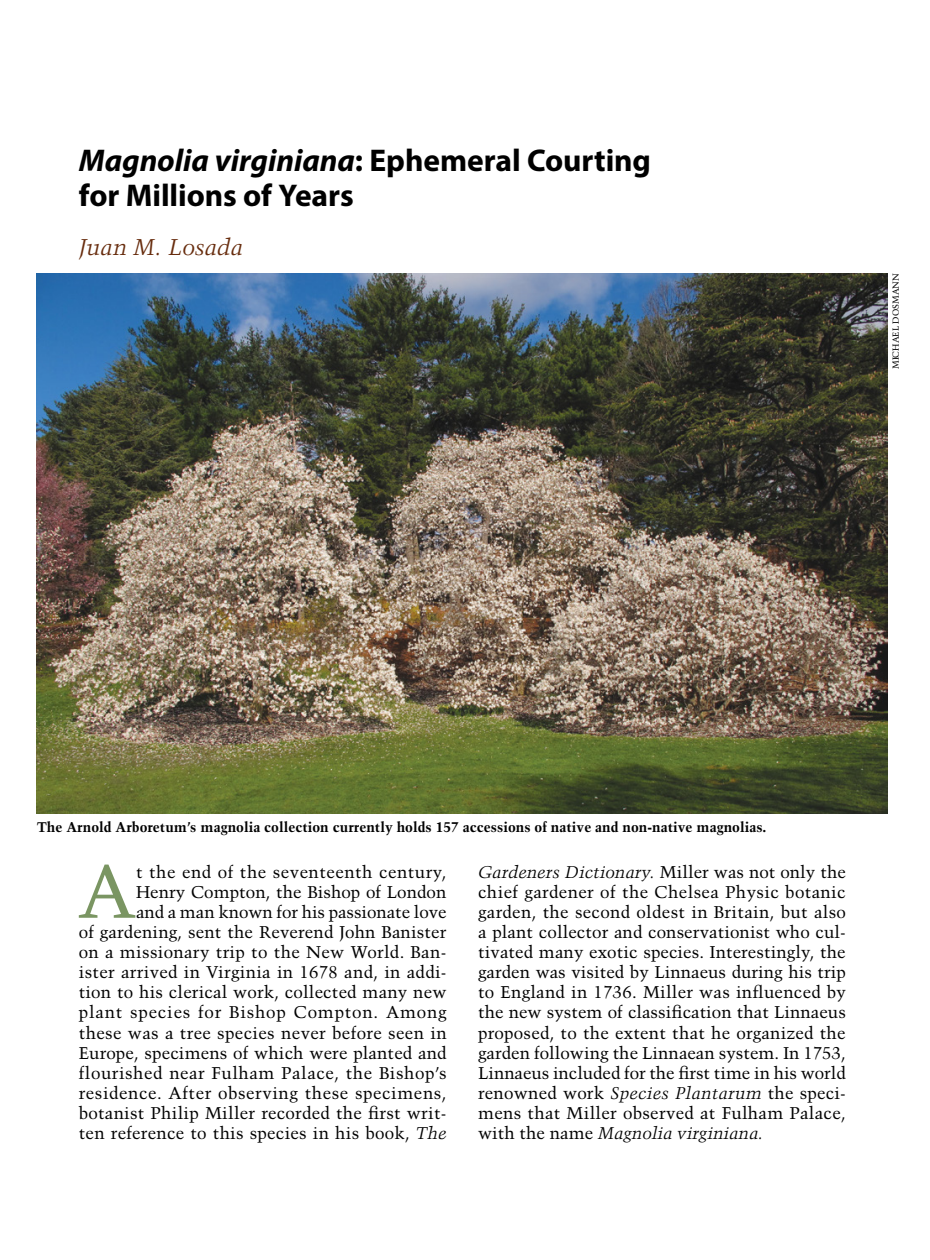
<style>
.page{position:relative;width:930px;height:1260px;background:#fff}
.page>*{position:absolute;margin:0;border:0;box-sizing:border-box;transform-origin:0 0}
.t1{font:74.73px "Trump Mediaeval";color:#7a9562}
.t2{font:700 31.5px/35px "Myriad Pro";letter-spacing:-.005em;color:#000}
.t3{font:italic 22.75px "Trump Mediaeval";letter-spacing:-.01em;color:#672c0d}
.t4{font:16.97px/20.1px "Trump Mediaeval";letter-spacing:.015em;color:#000;text-align:right}
.t5{font:700 14px "Trump Mediaeval";color:#000}
.t6{font:8.75px "Trump Mediaeval";color:#000}
.s1{font-style:italic}
</style>
<div class="page">
<img style="left:37px;top:273px;width:850px;height:541px">
<h2 class="t2" style="left:79px;top:141px;width:573px"><span class="s1">Magnolia virginiana</span>: Ephemeral Courting for Millions of Years</h2>
<h3 class="t3" style="left:79px;top:233px;width:166px">Juan M. Losada</h3>
<p class="t6" style="left:890px;top:369px;width:98px;rotate:-90deg">MICHAEL DOSMANN</p>
<p class="t5" style="left:37px;top:818px;width:731px">The Arnold Arboretum’s magnolia collection currently holds 157 accessions of native and non-native magnolias.</p>
<p class="t4" style="left:79px;top:861px;width:369px">t the end of the seventeenth century,<br>Henry Compton, the Bishop of London<br>and a man known for his passionate love<br>of gardening, sent the Reverend John Banister on a missionary trip to the New World. Ban&shy;ister arrived in Virginia in 1678 and, in addi&shy;tion to his clerical work, collected many new plant species for Bishop Compton. Among these was a tree species never before seen in Europe, specimens of which were planted and flourished near Fulham Palace, the Bishop’s residence. After observing these specimens, botanist Philip Miller recorded the first writ&shy;ten reference to this species in his book, <span class="s1">The</span></p>
<p class="t4" style="left:478px;top:861px;width:369px;text-align:justify"><span class="s1">Gardeners Dictionary.</span> Miller was not only the chief gardener of the Chelsea Physic botanic garden, the second oldest in Britain, but also a plant collector and conservationist who cul&shy;tivated many exotic species. Interestingly, the garden was visited by Linnaeus during his trip to England in 1736. Miller was influenced by the new system of classification that Linnaeus proposed, to the extent that he organized the garden following the Linnaean system. In 1753, Linnaeus included for the first time in his world renowned work <span class="s1">Species Plantarum</span> the speci&shy;mens that Miller observed at Fulham Palace, with the name <span class="s1">Magnolia virginiana.</span></p>
<h1 class="t1" style="left:78px;top:846px;width:60px">A</h1>
</div>
